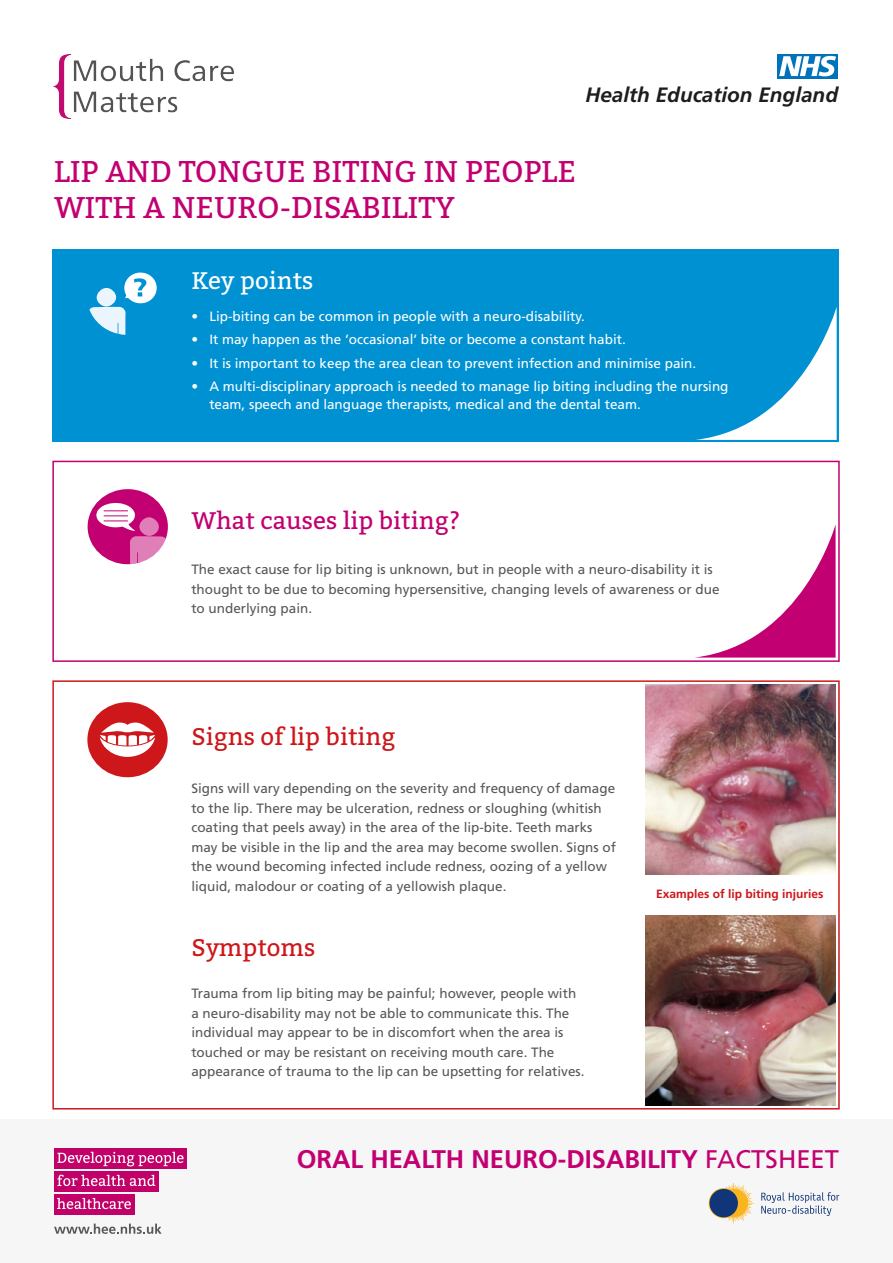
<style>
.page{position:relative;width:893px;height:1263px;background:#fff}
.page>*{position:absolute;margin:0;border:0;box-sizing:border-box;transform-origin:0 0}
.t1{font:30px/36px "Bitter";color:#c20071}
.t2{font:700 25.5px "Frutiger";color:#c20071}
.t3{font:24px "Bitter";color:#cd171a}
.t4{font:24px "Bitter";color:#c20071}
.t5{font:24px "Bitter";color:#fff}
.t6{font:italic 700 20.7px "Frutiger";color:#1d1d1b}
.t7{font:13.5px/19.5px "Frutiger";color:#575756}
.t8{font:13.5px/17.4px "Frutiger";color:#fff}
.t9{font:700 12px "Frutiger";color:#cd171a}
.s1{font-weight:400}
</style>
<div class="page">
<div style="left:52px;top:680px;width:788px;height:429px;border:2px solid #cd171a"></div>
<svg style="left:777px;top:54px;width:61px;height:24px"></svg>
<svg style="left:779px;top:56px;width:57px;height:20px"></svg>
<div style="left:52px;top:249px;width:787px;height:193px;background:#0091d3"></div>
<svg style="left:89px;top:272px;width:68px;height:63px"></svg>
<div style="left:88px;top:489px;width:80px;height:75px;background:#c20071;border-radius:50%"></div>
<svg style="left:96px;top:503px;width:70px;height:61px"></svg>
<svg style="left:696px;top:307px;width:141px;height:133px"></svg>
<svg style="left:699px;top:524px;width:137px;height:133px"></svg>
<div style="left:52px;top:461px;width:788px;height:201px;border:2px solid #c20071"></div>
<div style="left:0;top:1119px;width:893px;height:144px;background:#f6f6f6"></div>
<svg style="left:54px;top:1223px;width:108px;height:11px"></svg>
<div style="left:54px;top:1148px;width:133px;height:20px;background:#c2006a"></div>
<div style="left:54px;top:1171px;width:104px;height:20px;background:#c2006a"></div>
<div style="left:54px;top:1194px;width:80px;height:21px;background:#c2006a"></div>
<svg style="left:57px;top:1152px;width:126px;height:14px"></svg>
<svg style="left:57px;top:1175px;width:98px;height:11px"></svg>
<svg style="left:57px;top:1198px;width:74px;height:11px"></svg>
<img style="left:53px;top:54px;width:181px;height:65px">
<div style="left:87px;top:702px;width:81px;height:75px;background:#cd171a;border-radius:50%"></div>
<svg style="left:100px;top:722px;width:55px;height:35px"></svg>
<img style="left:645px;top:684px;width:191px;height:190px">
<img style="left:645px;top:916px;width:191px;height:189px">
<svg style="left:761px;top:1192px;width:78px;height:24px"></svg>
<svg style="left:709px;top:1183px;width:45px;height:40px"></svg>
<div style="left:709px;top:1189px;width:29px;height:28px;background:#103679;border-radius:50%"></div>
<h3 class="t6" style="left:585px;top:82px;width:254px">Health Education England</h3>
<h1 class="t1" style="left:54px;top:154px;width:523px">LIP AND TONGUE BITING IN PEOPLE<br>WITH A NEURO-DISABILITY</h1>
<h3 class="t5" style="left:191px;top:265px;width:124px">Key points</h3>
<p class="t8" style="left:191px;top:307px;width:395px">• Lip-biting can be common in people with a neuro-disability.</p>
<p class="t8" style="left:191px;top:331px;width:436px">• It may happen as the ‘occasional’ bite or become a constant habit.</p>
<p class="t8" style="left:191px;top:354px;width:506px">• It is important to keep the area clean to prevent infection and minimise pain.</p>
<p class="t8" style="left:209px;top:378px;width:521px;text-indent:-18px">• A multi-disciplinary approach is needed to manage lip biting including the nursing team, speech and language therapists, medical and the dental team.</p>
<h3 class="t4" style="left:191px;top:505px;width:270px">What causes lip biting?</h3>
<p class="t7" style="left:191px;top:559px;width:530px">The exact cause for lip biting is unknown, but in people with a neuro-disability it is thought to be due to becoming hypersensitive, changing levels of awareness or due to underlying pain.</p>
<h3 class="t3" style="left:191px;top:721px;width:206px">Signs of lip biting</h3>
<p class="t7" style="left:191px;top:779px;width:426px">Signs will vary depending on the severity and frequency of damage to the lip. There may be ulceration, redness or sloughing (whitish coating that peels away) in the area of the lip-bite. Teeth marks may be visible in the lip and the area may become swollen. Signs of the wound becoming infected include redness, oozing of a yellow liquid, malodour or coating of a yellowish plaque.</p>
<h3 class="t3" style="left:191px;top:933px;width:125px">Symptoms</h3>
<p class="t7" style="left:191px;top:984px;width:395px">Trauma from lip biting may be painful; however, people with a neuro-disability may not be able to communicate this. The individual may appear to be in discomfort when the area is touched or may be resistant on receiving mouth care. The appearance of trauma to the lip can be upsetting for relatives.</p>
<p class="t9" style="left:656px;top:886px;width:169px">Examples of lip biting injuries</p>
<h2 class="t2" style="left:297px;top:1144px;width:544px">ORAL HEALTH NEURO-DISABILITY <span class="s1">FACTSHEET</span></h2>
</div>
